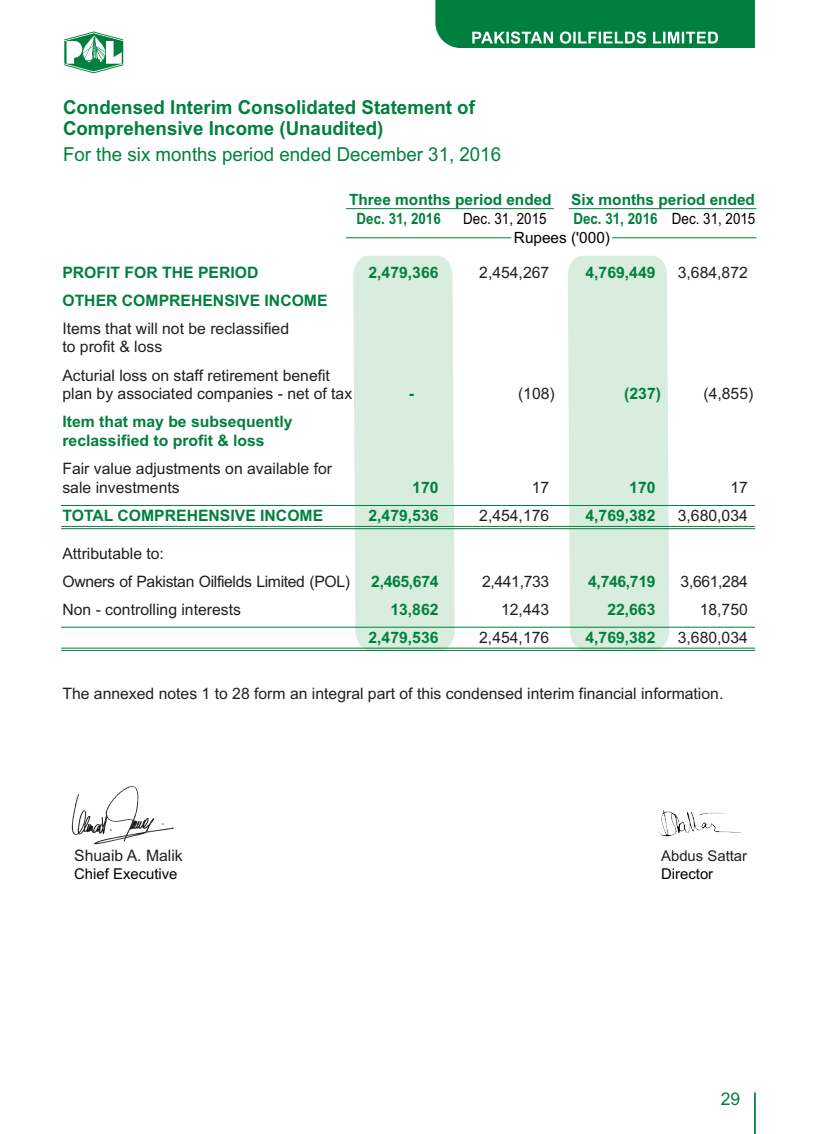
<style>
.page{position:relative;width:819px;height:1134px;background:#fff}
.page>*{position:absolute;margin:0;border:0;box-sizing:border-box;transform-origin:0 0}
.t1{font:700 19.25px/21.5px "Arial";color:#00803e}
.t2{font:19.25px "Arial";color:#00803e}
.t3{font:17.5px "Arial";color:#00803e}
.t4{font:15.75px/18.7px "Arial";color:#231f20}
.t5{font:700 15.75px/18.7px "Arial";color:#00803e}
.t6{font:15.75px/28.2px "Arial";letter-spacing:-.02em;color:#231f20}
.t7{font:700 15.58px "Arial";color:#00803e}
.t8{font:700 15.58px "Arial";color:#00803e;scale:.86 1}
.t9{font:15.58px "Arial";color:#000}
.t10{font:15.58px "Arial";color:#000;scale:.86 1}
.t11{font:14.88px "Arial";color:#000}
.t12{font:14.88px "Arial";color:#231f20}
.s1{font-weight:400;color:#000}
</style>
<div class="page">
<hr style="left:754px;top:1092px;width:2px;height:42px;background:#00803e">
<svg style="left:64px;top:32px;width:59px;height:41px"></svg>
<svg style="left:435px;top:0;width:320px;height:48px;background:#178b50"></svg>
<div style="left:568px;top:256px;width:101px;height:394px;background:#d8eddd"></div>
<div style="left:353px;top:256px;width:102px;height:394px;background:#d8eddd"></div>
<hr style="left:569px;top:208px;width:188px;height:1px;background:#00803e">
<hr style="left:346px;top:237px;width:165px;height:1px;background:#00803e">
<hr style="left:612px;top:237px;width:145px;height:1px;background:#00803e">
<hr style="left:346px;top:208px;width:208px;height:1px;background:#00803e">
<img style="left:658px;top:810px;width:83px;height:27px">
<img style="left:71px;top:786px;width:103px;height:59px">
<hr style="left:61px;top:627px;width:694px;height:1px;background:#00803e">
<hr style="left:61px;top:648px;width:694px;height:1px;background:#00803e">
<hr style="left:61px;top:650px;width:694px;height:1px;background:#00803e">
<hr style="left:61px;top:505px;width:694px;height:1px;background:#00803e">
<hr style="left:61px;top:526px;width:694px;height:1px;background:#00803e">
<hr style="left:61px;top:528px;width:694px;height:1px;background:#00803e">
<p class="t1" style="left:63px;top:98px;width:413px">Condensed Interim Consolidated Statement of<br>Comprehensive Income (Unaudited)</p>
<p class="t2" style="left:63px;top:147px;width:440px">For the six months period ended December 31, 2016</p>
<p class="t7" style="left:349px;top:194px;width:204px">Three months period ended</p>
<p class="t7" style="left:571px;top:194px;width:185px">Six months period ended</p>
<p class="t9" style="left:514px;top:232px;width:98px">Rupees ('000)</p>
<p class="t8" style="left:357px;top:213px;width:99px">Dec. 31, 2016</p>
<p class="t10" style="left:463px;top:213px;width:99px">Dec. 31, 2015</p>
<p class="t8" style="left:573px;top:213px;width:213px">Dec. 31, 2016 <span class="s1">Dec. 31, 2015</span></p>
<p class="t5" style="left:62px;top:264px;width:198px">PROFIT FOR THE PERIOD</p>
<p class="t5" style="left:369px;top:264px;width:72px">2,479,366</p>
<p class="t5" style="left:585px;top:264px;width:72px">4,769,449</p>
<p class="t5" style="left:62px;top:292px;width:267px">OTHER COMPREHENSIVE INCOME</p>
<p class="t4" style="left:479px;top:264px;width:72px">2,454,267</p>
<p class="t4" style="left:678px;top:264px;width:72px">3,684,872</p>
<p class="t4" style="left:62px;top:320px;width:228px">Items that will not be reclassified to profit &amp; loss</p>
<p class="t4" style="left:62px;top:367px;width:291px">Acturial loss on staff retirement benefit plan by associated companies - net of tax</p>
<p class="t5" style="left:62px;top:414px;width:232px">Item that may be subsequently reclassified to profit &amp; loss</p>
<p class="t4" style="left:518px;top:386px;width:38px">(108)</p>
<p class="t4" style="left:704px;top:386px;width:51px">(4,855)</p>
<p class="t5" style="left:409px;top:386px;width:7px">-</p>
<p class="t5" style="left:624px;top:386px;width:38px">(237)</p>
<p class="t4" style="left:62px;top:461px;width:271px">Fair value adjustments on available for sale investments</p>
<p class="t4" style="left:532px;top:479px;width:19px">17</p>
<p class="t4" style="left:730px;top:479px;width:19px">17</p>
<p class="t4" style="left:479px;top:508px;width:72px">2,454,176</p>
<p class="t4" style="left:678px;top:508px;width:72px">3,680,034</p>
<p class="t5" style="left:412px;top:479px;width:28px">170</p>
<p class="t5" style="left:629px;top:479px;width:28px">170</p>
<p class="t5" style="left:62px;top:508px;width:262px">TOTAL COMPREHENSIVE INCOME</p>
<p class="t5" style="left:369px;top:508px;width:72px">2,479,536</p>
<p class="t5" style="left:585px;top:508px;width:72px">4,769,382</p>
<p class="t6" style="left:62px;top:540px;width:289px">Attributable to:<br>Owners of Pakistan Oilfields Limited (POL)</p>
<p class="t4" style="left:482px;top:573px;width:69px">2,441,733</p>
<p class="t4" style="left:681px;top:573px;width:69px">3,661,284</p>
<p class="t5" style="left:371px;top:573px;width:69px">2,465,674</p>
<p class="t5" style="left:588px;top:573px;width:69px">4,746,719</p>
<p class="t5" style="left:390px;top:601px;width:50px">13,862</p>
<p class="t5" style="left:607px;top:601px;width:50px">22,663</p>
<p class="t5" style="left:368px;top:630px;width:72px">2,479,536</p>
<p class="t5" style="left:585px;top:630px;width:72px">4,769,382</p>
<p class="t4" style="left:62px;top:601px;width:180px">Non - controlling interests</p>
<p class="t4" style="left:501px;top:601px;width:50px">12,443</p>
<p class="t4" style="left:700px;top:601px;width:50px">18,750</p>
<p class="t4" style="left:479px;top:630px;width:72px">2,454,176</p>
<p class="t4" style="left:678px;top:630px;width:72px">3,680,034</p>
<p class="t4" style="left:62px;top:686px;width:662px">The annexed notes 1 to 28 form an integral part of this condensed interim financial information.</p>
<p class="t4" style="left:74px;top:848px;width:110px">Shuaib A. Malik</p>
<p class="t11" style="left:74px;top:868px;width:105px">Chief Executive</p>
<p class="t12" style="left:661px;top:850px;width:87px">Abdus Sattar</p>
<p class="t11" style="left:661px;top:868px;width:54px">Director</p>
<p class="t3" style="left:721px;top:1092px;width:21px">29</p>
</div>
